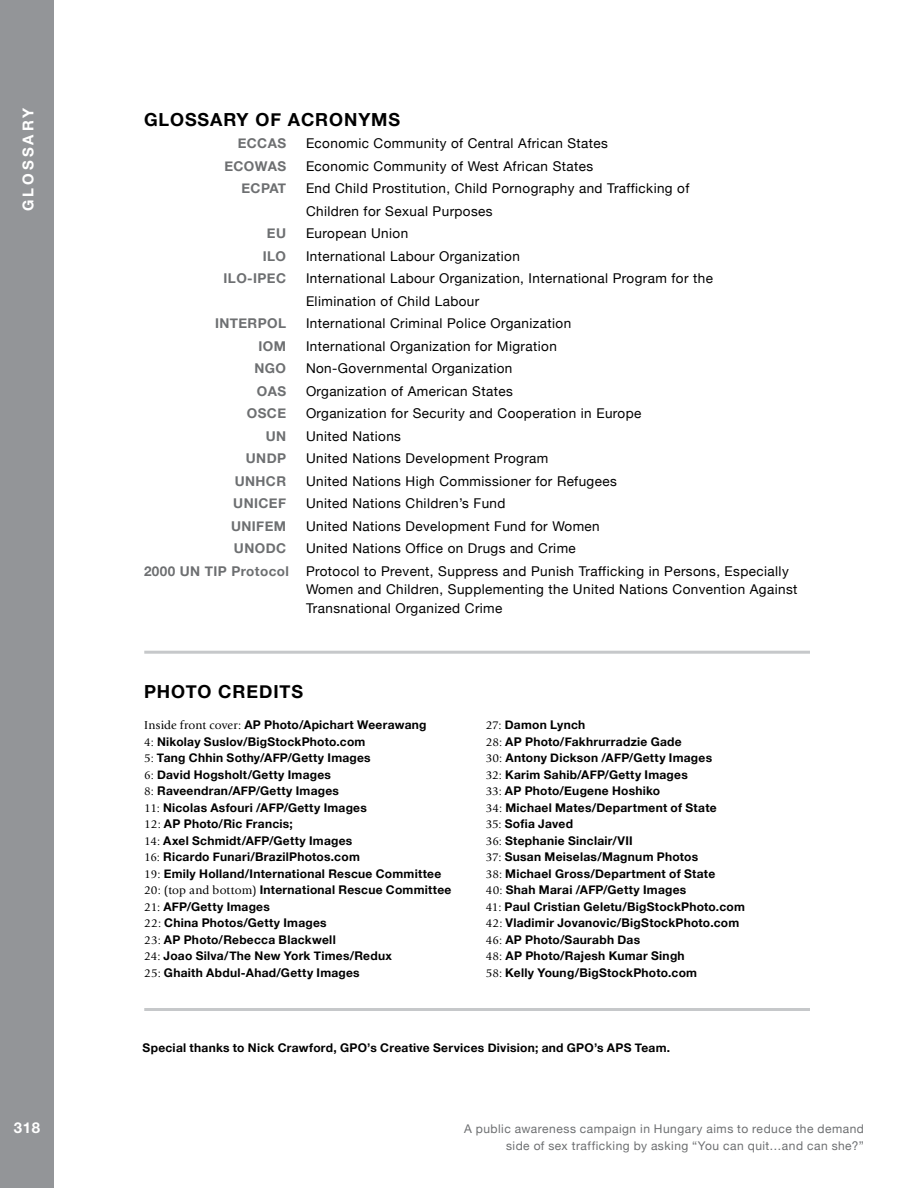
<style>
.page{position:relative;width:918px;height:1188px;background:#fff}
.page>*{position:absolute;margin:0;border:0;box-sizing:border-box;transform-origin:0 0}
.t1{font:700 18px "Helvetica Neue";letter-spacing:.05em;color:#000}
.t2{font:700 15px "Helvetica Neue LT Std";letter-spacing:.2em;color:#fff}
.t3{font:13.5px/22.5px "Helvetica Neue";letter-spacing:.03em;color:#000}
.t4{font:700 13.5px "Helvetica Neue";letter-spacing:.03em;color:#6d6f71}
.t5{font:700 12px/16.5px "Helvetica Neue";letter-spacing:.02em;color:#000}
.t6{font:12px/16.5px "Helvetica Neue";letter-spacing:.04em;color:#6d6f71;text-align:right}
.s1{font-family:"Giovanni Std";font-weight:400}
</style>
<div class="page">
<div style="left:0;top:0;width:54px;height:1188px;background:#939598"></div>
<hr style="left:144px;top:651px;width:666px;height:3px;background:#c6c8ca">
<hr style="left:144px;top:1008px;width:666px;height:3px;background:#c6c8ca">
<p class="t2" style="left:19px;top:211px;width:105px;rotate:-90deg">GLOSSARY</p>
<h1 class="t1" style="left:144px;top:108px;width:258px">GLOSSARY OF ACRONYMS</h1>
<p class="t4" style="left:238px;top:135px;width:50px">ECCAS</p>
<p class="t3" style="left:306px;top:132px;width:303px">Economic Community of Central African States</p>
<p class="t4" style="left:224px;top:157px;width:63px">ECOWAS</p>
<p class="t3" style="left:306px;top:154px;width:289px">Economic Community of West African States</p>
<p class="t4" style="left:241px;top:180px;width:46px">ECPAT</p>
<p class="t3" style="left:306px;top:177px;width:385px">End Child Prostitution, Child Pornography and Trafficking of<br>Children for Sexual Purposes</p>
<p class="t4" style="left:267px;top:225px;width:21px">EU</p>
<p class="t3" style="left:306px;top:222px;width:104px">European Union</p>
<p class="t4" style="left:263px;top:247px;width:25px">ILO</p>
<p class="t3" style="left:306px;top:244px;width:215px">International Labour Organization</p>
<p class="t4" style="left:224px;top:270px;width:64px">ILO-IPEC</p>
<p class="t3" style="left:306px;top:267px;width:408px">International Labour Organization, International Program for the<br>Elimination of Child Labour</p>
<p class="t4" style="left:215px;top:315px;width:73px">INTERPOL</p>
<p class="t3" style="left:306px;top:312px;width:267px">International Criminal Police Organization</p>
<p class="t4" style="left:259px;top:337px;width:29px">IOM</p>
<p class="t3" style="left:306px;top:334px;width:252px">International Organization for Migration</p>
<p class="t4" style="left:255px;top:360px;width:33px">NGO</p>
<p class="t3" style="left:306px;top:357px;width:208px">Non-Governmental Organization</p>
<p class="t4" style="left:257px;top:382px;width:31px">OAS</p>
<p class="t3" style="left:306px;top:379px;width:208px">Organization of American States</p>
<p class="t4" style="left:247px;top:405px;width:41px">OSCE</p>
<p class="t3" style="left:306px;top:402px;width:337px">Organization for Security and Cooperation in Europe</p>
<p class="t4" style="left:266px;top:427px;width:22px">UN</p>
<p class="t3" style="left:306px;top:424px;width:97px">United Nations</p>
<p class="t4" style="left:246px;top:450px;width:42px">UNDP</p>
<p class="t3" style="left:306px;top:447px;width:244px">United Nations Development Program</p>
<p class="t4" style="left:235px;top:472px;width:53px">UNHCR</p>
<p class="t3" style="left:306px;top:469px;width:312px">United Nations High Commissioner for Refugees</p>
<p class="t4" style="left:233px;top:495px;width:54px">UNICEF</p>
<p class="t3" style="left:306px;top:492px;width:201px">United Nations Children’s Fund</p>
<p class="t4" style="left:231px;top:517px;width:57px">UNIFEM</p>
<p class="t3" style="left:306px;top:514px;width:295px">United Nations Development Fund for Women</p>
<p class="t4" style="left:234px;top:540px;width:54px">UNODC</p>
<p class="t3" style="left:306px;top:537px;width:271px">United Nations Office on Drugs and Crime</p>
<p class="t4" style="left:144px;top:562px;width:146px">2000 UN TIP Protocol</p>
<p class="t3" style="left:306px;top:562px;width:493px;line-height:18px">Protocol to Prevent, Suppress and Punish Trafficking in Persons, Especially<br>Women and Children, Supplementing the United Nations Convention Against</p>
<p class="t3" style="left:306px;top:597px;width:198px">Transnational Organized Crime</p>
<h1 class="t1" style="left:144px;top:680px;width:160px">PHOTO CREDITS</h1>
<p class="t5" style="left:144px;top:717px;width:309px"><span class="s1">Inside front cover:</span> AP Photo/Apichart Weerawang<br><span class="s1">4:</span> Nikolay Suslov/BigStockPhoto.com<br><span class="s1">5:</span> Tang Chhin Sothy/AFP/Getty Images<br><span class="s1">6:</span> David Hogsholt/Getty Images<br><span class="s1">8:</span> Raveendran/AFP/Getty Images<br><span class="s1">11:</span> Nicolas Asfouri /AFP/Getty Images<br><span class="s1">12:</span> AP Photo/Ric Francis;<br><span class="s1">14:</span> Axel Schmidt/AFP/Getty Images<br><span class="s1">16:</span> Ricardo Funari/BrazilPhotos.com<br><span class="s1">19:</span> Emily Holland/International Rescue Committee <span class="s1">20: (top and bottom)</span> International Rescue Committee <span class="s1">21:</span> AFP/Getty Images<br><span class="s1">22:</span> China Photos/Getty Images<br><span class="s1">23:</span> AP Photo/Rebecca Blackwell<br><span class="s1">24:</span> Joao Silva/The New York Times/Redux<br><span class="s1">25:</span> Ghaith Abdul-Ahad/Getty Images</p>
<p class="t5" style="left:486px;top:717px;width:261px"><span class="s1">27:</span> Damon Lynch<br><span class="s1">28:</span> AP Photo/Fakhrurradzie Gade<br><span class="s1">30:</span> Antony Dickson /AFP/Getty Images<br><span class="s1">32:</span> Karim Sahib/AFP/Getty Images<br><span class="s1">33:</span> AP Photo/Eugene Hoshiko<br><span class="s1">34:</span> Michael Mates/Department of State<br><span class="s1">35:</span> Sofia Javed<br><span class="s1">36:</span> Stephanie Sinclair/VII<br><span class="s1">37:</span> Susan Meiselas/Magnum Photos<br><span class="s1">38:</span> Michael Gross/Department of State<br><span class="s1">40:</span> Shah Marai /AFP/Getty Images<br><span class="s1">41:</span> Paul Cristian Geletu/BigStockPhoto.com<br><span class="s1">42:</span> Vladimir Jovanovic/BigStockPhoto.com<br><span class="s1">46:</span> AP Photo/Saurabh Das<br><span class="s1">48:</span> AP Photo/Rajesh Kumar Singh<br><span class="s1">58:</span> Kelly Young/BigStockPhoto.com</p>
<p class="t2" style="left:14px;top:1119px;width:28px">318</p>
<p class="t5" style="left:143px;top:1039px;width:529px">Special thanks to Nick Crawford, GPO’s Creative Services Division; and GPO’s APS Team.</p>
<p class="t6" style="left:464px;top:1120px;width:401px">A public awareness campaign in Hungary aims to reduce the demand side of sex trafficking by asking “You can quit…and can she?”</p>
</div>
